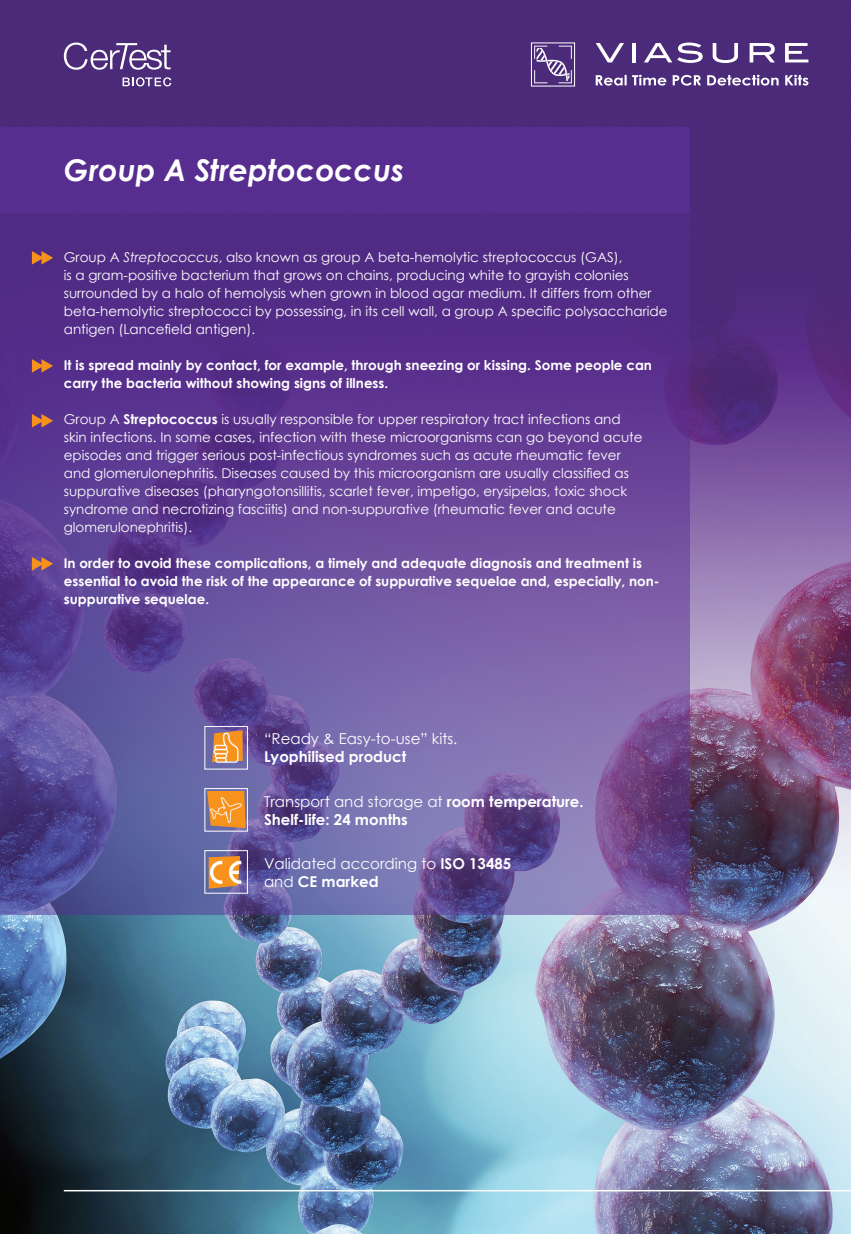
<style>
.page{position:relative;width:851px;height:1234px;background:#fff}
.page>*{position:absolute;margin:0;border:0;box-sizing:border-box;transform-origin:0 0}
.t1{font:italic 700 30px "Century Gothic";color:#fff}
.t2{font:700 15px/18px "Century Gothic";color:#fff}
.t3{font:15px/18px "Century Gothic";color:#fff}
.t4{font:13.5px/18px "Century Gothic";color:#fff}
.t5{font:700 13.5px/18px "Century Gothic";color:#fff}
.s1{font-style:italic}
.s2{font-weight:700}
.s3{font-weight:400}
</style>
<div class="page">
<img style="left:0;top:0;width:850px;height:1233px">
<div style="left:0;top:128px;width:689px;height:85px;background:#572e90"></div>
<svg style="left:0;top:213px;width:689px;height:701px"></svg>
<svg style="left:595px;top:75px;width:213px;height:11px"></svg>
<svg style="left:595px;top:43px;width:29px;height:19px"></svg>
<hr style="left:632px;top:43px;width:3px;height:19px;background:#fff">
<svg style="left:644px;top:43px;width:58px;height:20px"></svg>
<svg style="left:712px;top:43px;width:25px;height:20px"></svg>
<svg style="left:749px;top:43px;width:25px;height:19px"></svg>
<svg style="left:784px;top:43px;width:24px;height:19px"></svg>
<svg style="left:122px;top:77px;width:49px;height:9px"></svg>
<svg style="left:64px;top:43px;width:106px;height:27px"></svg>
<hr style="left:64px;top:1189px;width:786px;height:2px;background:#fff">
<svg style="left:32px;top:251px;width:21px;height:13px"></svg>
<svg style="left:32px;top:359px;width:21px;height:13px"></svg>
<svg style="left:32px;top:414px;width:21px;height:13px"></svg>
<svg style="left:32px;top:557px;width:21px;height:13px"></svg>
<div style="left:531px;top:43px;width:44px;height:43px;border:1px solid #fff"></div>
<svg style="left:534px;top:46px;width:37px;height:37px"></svg>
<svg style="left:207px;top:790px;width:39px;height:37px"></svg>
<svg style="left:209px;top:855px;width:31px;height:33px"></svg>
<img style="left:208px;top:730px;width:35px;height:34px">
<div style="left:204px;top:726px;width:44px;height:43px;border:1px solid #fff"></div>
<img style="left:208px;top:794px;width:36px;height:31px">
<div style="left:204px;top:788px;width:44px;height:43px;border:1px solid #fff"></div>
<img style="left:209px;top:860px;width:34px;height:24px">
<div style="left:204px;top:850px;width:44px;height:43px;border:1px solid #fff"></div>
<h1 class="t1" style="left:64px;top:148px;width:342px">Group A Streptococcus</h1>
<p class="t4" style="left:64px;top:248px;width:605px">Group A <span class="s1">Streptococcus</span>, also known as group A beta-hemolytic streptococcus (GAS),<br>is a gram-positive bacterium that grows on chains, producing white to grayish colonies surrounded by a halo of hemolysis when grown in blood agar medium. It differs from other beta-hemolytic streptococci by possessing, in its cell wall, a group A specific polysaccharide antigen (Lancefield antigen).</p>
<p class="t5" style="left:64px;top:355px;width:589px">It is spread mainly by contact, for example, through sneezing or kissing. Some people can carry the bacteria without showing signs of illness.</p>
<p class="t4" style="left:64px;top:410px;width:580px">Group A <span class="s2">Streptococcus</span> is usually responsible for upper respiratory tract infections and skin infections. In some cases, infection with these microorganisms can go beyond acute episodes and trigger serious post-infectious syndromes such as acute rheumatic fever and glomerulonephritis. Diseases caused by this microorganism are usually classified as suppurative diseases (pharyngotonsillitis, scarlet fever, impetigo, erysipelas, toxic shock syndrome and necrotizing fasciitis) and non-suppurative (rheumatic fever and acute glomerulonephritis).</p>
<p class="t5" style="left:64px;top:553px;width:597px">In order to avoid these complications, a timely and adequate diagnosis and treatment is essential to avoid the risk of the appearance of suppurative sequelae and, especially, non&shy;suppurative sequelae.</p>
<p class="t3" style="left:264px;top:729px;width:195px">“Ready &amp; Easy-to-use” kits.</p>
<p class="t2" style="left:264px;top:747px;width:144px">Lyophilised product</p>
<p class="t2" style="left:264px;top:791px;width:321px"><span class="s3">Transport and storage at</span> room temperature.<br>Shelf-life: 24 months</p>
<p class="t3" style="left:264px;top:853px;width:249px">Validated according to <span class="s2">ISO 13485 </span>and <span class="s2">CE marked</span></p>
</div>
